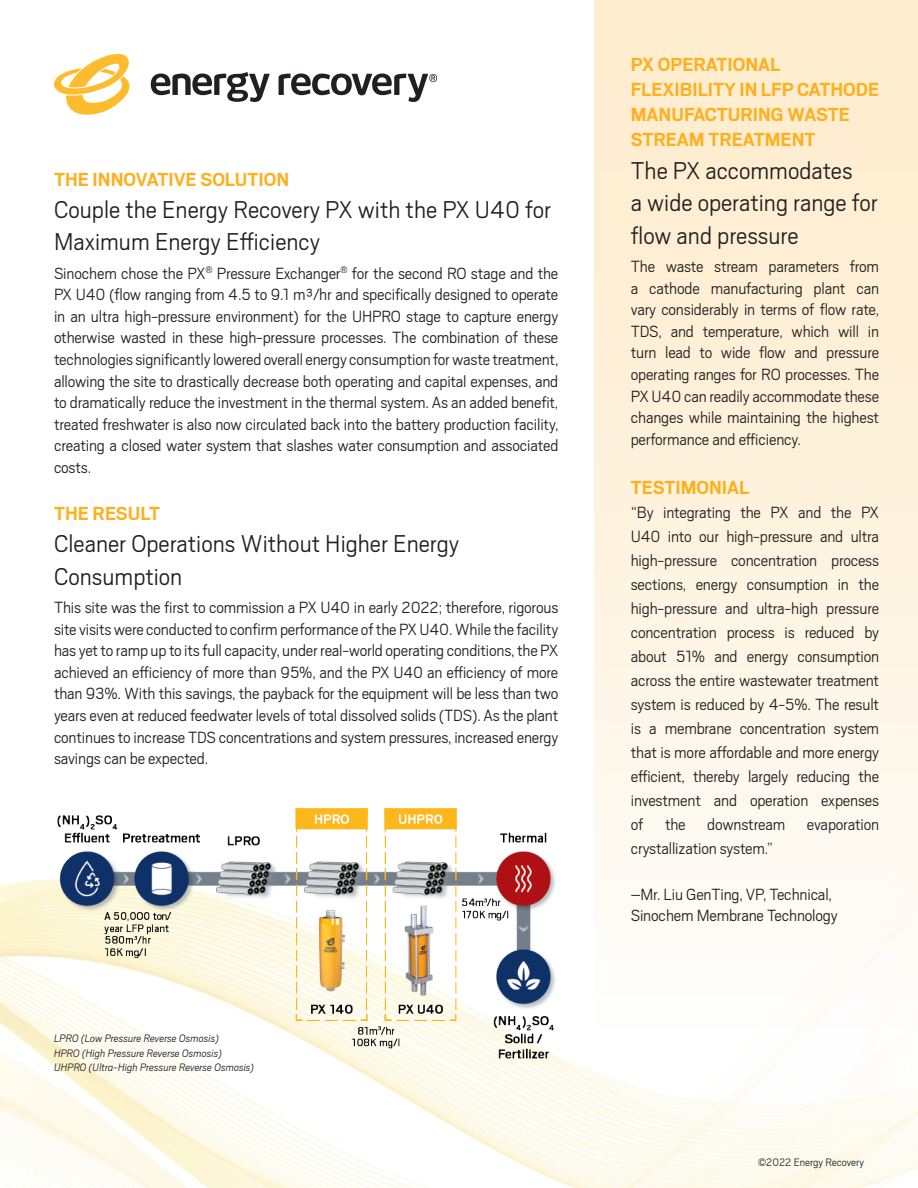
<style>
.page{position:relative;width:918px;height:1188px;background:#fff}
.page>*{position:absolute;margin:0;border:0;box-sizing:border-box;transform-origin:0 0}
.Section_Header{font:300 27px/32.4px "Scout";color:#231f20}
.Section{font:700 21px/25.2px "Scout";color:#fbb121}
.Body_Copy{font:300 18px/21.6px "Scout";letter-spacing:-.01em;color:#231f20;text-align:justify}
.Copyright{font:italic 300 12px "Scout";color:#231f20}
.Copyright-2{font:300 12px "Scout";color:#231f20}
</style>
<div class="page">
<img style="left:0;top:808px;width:918px;height:380px">
<div style="left:594px;top:0;width:324px;height:1029px;background:linear-gradient(to bottom,#feeac9,#fefcf9)"></div>
<svg style="left:54px;top:54px;width:76px;height:61px"></svg>
<svg style="left:151px;top:72px;width:119px;height:30px"></svg>
<svg style="left:279px;top:74px;width:158px;height:28px"></svg>
<img style="left:53px;top:809px;width:506px;height:254px">
<p class="Section" style="left:54px;top:167px;width:237px">THE INNOVATIVE SOLUTION</p>
<p class="Section_Header" style="left:54px;top:193px;width:499px">Couple the Energy Recovery PX with the PX U40 for<br>Maximum Energy Efficiency</p>
<p class="Body_Copy" style="left:54px;top:262px;width:506px">Sinochem chose the PX<sup>®</sup> Pressure Exchanger<sup>®</sup> for the second RO stage and the PX U40 (flow ranging from 4.5 to 9.1 m³/hr and specifically designed to operate in an ultra high-pressure environment) for the UHPRO stage to capture energy otherwise wasted in these high-pressure processes. The combination of these technologies significantly lowered overall energy consumption for waste treatment, allowing the site to drastically decrease both operating and capital expenses, and to dramatically reduce the investment in the thermal system. As an added benefit, treated freshwater is also now circulated back into the battery production facility, creating a closed water system that slashes water consumption and associated costs.</p>
<p class="Section" style="left:54px;top:501px;width:108px">THE RESULT</p>
<p class="Section_Header" style="left:54px;top:528px;width:407px">Cleaner Operations Without Higher Energy<br>Consumption</p>
<p class="Body_Copy" style="left:54px;top:597px;width:506px">This site was the first to commission a PX U40 in early 2022; therefore, rigorous site visits were conducted to confirm performance of the PX U40. While the facility has yet to ramp up to its full capacity, under real-world operating conditions, the PX achieved an efficiency of more than 95%, and the PX U40 an efficiency of more than 93%. With this savings, the payback for the equipment will be less than two years even at reduced feedwater levels of total dissolved solids (TDS). As the plant continues to increase TDS concentrations and system pressures, increased energy savings can be expected.</p>
<p class="Copyright" style="left:54px;top:1032px;width:166px">LPRO (Low Pressure Reverse Osmosis)</p>
<p class="Copyright" style="left:54px;top:1047px;width:170px">HPRO (High Pressure Reverse Osmosis)</p>
<p class="Copyright" style="left:54px;top:1061px;width:202px">UHPRO (Ultra-High Pressure Reverse Osmosis)</p>
<p class="Section" style="left:631px;top:52px;width:250px">PX OPERATIONAL<br>FLEXIBILITY IN LFP CATHODE<br>MANUFACTURING WASTE<br>STREAM TREATMENT</p>
<p class="Section_Header" style="left:631px;top:154px;width:248px">The PX accommodates<br>a wide operating range for flow and pressure</p>
<p class="Body_Copy" style="left:631px;top:255px;width:250px">The waste stream parameters from a cathode manufacturing plant can vary considerably in terms of flow rate, TDS, and temperature, which will in turn lead to wide flow and pressure operating ranges for RO processes. The PX U40 can readily accommodate these changes while maintaining the highest performance and efficiency.</p>
<p class="Section" style="left:631px;top:475px;width:120px">TESTIMONIAL</p>
<p class="Body_Copy" style="left:631px;top:500px;width:250px;line-height:24px">“By integrating the PX and the PX U40 into our high-pressure and ultra high-pressure concentration process sections, energy consumption in the high-pressure and ultra-high pressure concentration process is reduced by about 51% and energy consumption across the entire wastewater treatment system is reduced by 4-5%. The result is a membrane concentration system that is more affordable and more energy efficient, thereby largely reducing the investment and operation expenses of the downstream evaporation crystallization system.”</p>
<p class="Body_Copy" style="left:631px;top:883px;width:209px">–Mr. Liu GenTing, VP, Technical,<br>Sinochem Membrane Technology</p>
<p class="Copyright-2" style="left:758px;top:1156px;width:107px">©2022 Energy Recovery</p>
</div>
